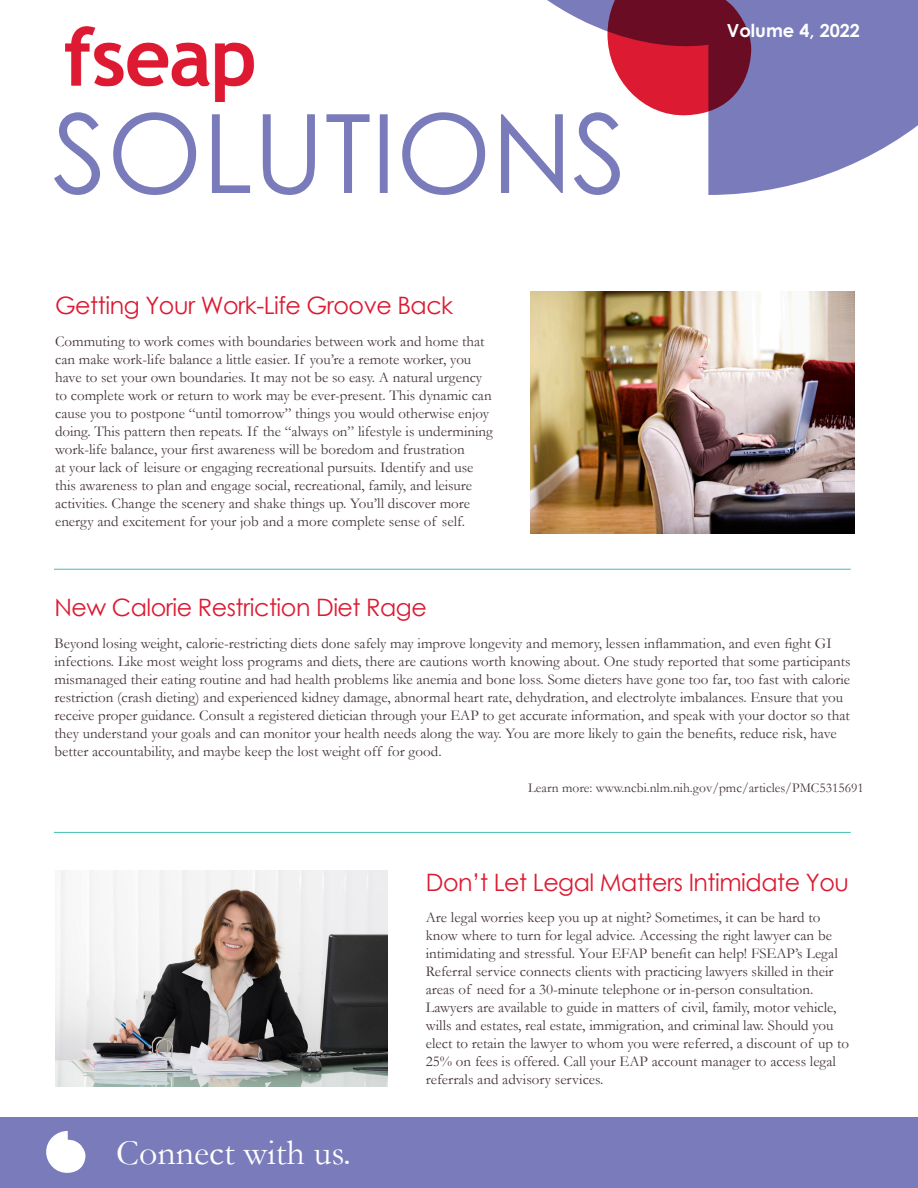
<style>
.page{position:relative;width:918px;height:1188px;background:#fff}
.page>*{position:absolute;margin:0;border:0;box-sizing:border-box;transform-origin:0 0}
.t1{font:36px "Garamond";color:#fff}
.t2{font:24px "Century Gothic";letter-spacing:-.02em;color:#dc1a32}
.t3{font:700 18px "Century Gothic";color:#fff}
.t4{font:15px/18px "Garamond";color:#453638}
.t5{font:13.5px "Garamond";color:#453638}
</style>
<div class="page">
<svg style="left:547px;top:0;width:371px;height:195px;fill:#7a7bbb"></svg>
<svg style="left:54px;top:112px;width:566px;height:83px"></svg>
<img style="left:65px;top:26px;width:190px;height:76px">
<svg style="left:607px;top:0;width:146px;height:117px;background:#a1324b"></svg>
<div style="left:0;top:1118px;width:918px;height:70px;background:#7a7bbb"></div>
<svg style="left:46px;top:1131px;width:40px;height:42px"></svg>
<img style="left:530px;top:292px;width:324px;height:242px">
<img style="left:55px;top:870px;width:333px;height:216px">
<hr style="left:54px;top:832px;width:797px;height:1px;background:#3fbfae">
<hr style="left:54px;top:569px;width:797px;height:1px;background:#3fbfae">
<h2 class="t2" style="left:55px;top:289px;width:400px">Getting Your Work-Life Groove Back</h2>
<p class="t4" style="left:55px;top:332px;width:439px">Commuting to work comes with boundaries between work and home that can make work-life balance a little easier. If you’re a remote worker, you have to set your own boundaries. It may not be so easy. A natural urgency to complete work or return to work may be ever-present. This dynamic can cause you to postpone “until tomorrow” things you would otherwise enjoy doing. This pattern then repeats. If the “always on” lifestyle is undermining work-life balance, your first awareness will be boredom and frustration<br>at your lack of leisure or engaging recreational pursuits. Identify and use this awareness to plan and engage social, recreational, family, and leisure activities. Change the scenery and shake things up. You’ll discover more energy and excitement for your job and a more complete sense of self.</p>
<p class="t3" style="left:727px;top:16px;width:135px">Volume 4, 2022</p>
<h2 class="t2" style="left:55px;top:591px;width:374px">New Calorie Restriction Diet Rage</h2>
<p class="t4" style="left:55px;top:634px;width:798px">Beyond losing weight, calorie-restricting diets done safely may improve longevity and memory, lessen inflammation, and even fight GI infections. Like most weight loss programs and diets, there are cautions worth knowing about. One study reported that some participants mismanaged their eating routine and had health problems like anemia and bone loss. Some dieters have gone too far, too fast with calorie restriction (crash dieting) and experienced kidney damage, abnormal heart rate, dehydration, and electrolyte imbalances. Ensure that you receive proper guidance. Consult a registered dietician through your EAP to get accurate information, and speak with your doctor so that they understand your goals and can monitor your health needs along the way. You are more likely to gain the benefits, reduce risk, have better accountability, and maybe keep the lost weight off for good.</p>
<p class="t5" style="left:528px;top:778px;width:337px">Learn more: www.ncbi.nlm.nih.gov/pmc/articles/PMC5315691</p>
<h1 class="t1" style="left:116px;top:1128px;width:236px">Connect with us.</h1>
<h2 class="t2" style="left:426px;top:866px;width:425px">Don’t Let Legal Matters Intimidate You</h2>
<p class="t4" style="left:426px;top:908px;width:425px">Are legal worries keep you up at night? Sometimes, it can be hard to know where to turn for legal advice. Accessing the right lawyer can be intimidating and stressful. Your EFAP benefit can help! FSEAP’s Legal Referral service connects clients with practicing lawyers skilled in their areas of need for a 30-minute telephone or in-person consultation.<br>Lawyers are available to guide in matters of civil, family, motor vehicle, wills and estates, real estate, immigration, and criminal law. Should you elect to retain the lawyer to whom you were referred, a discount of up to 25% on fees is offered. Call your EAP account manager to access legal referrals and advisory services.</p>
</div>
